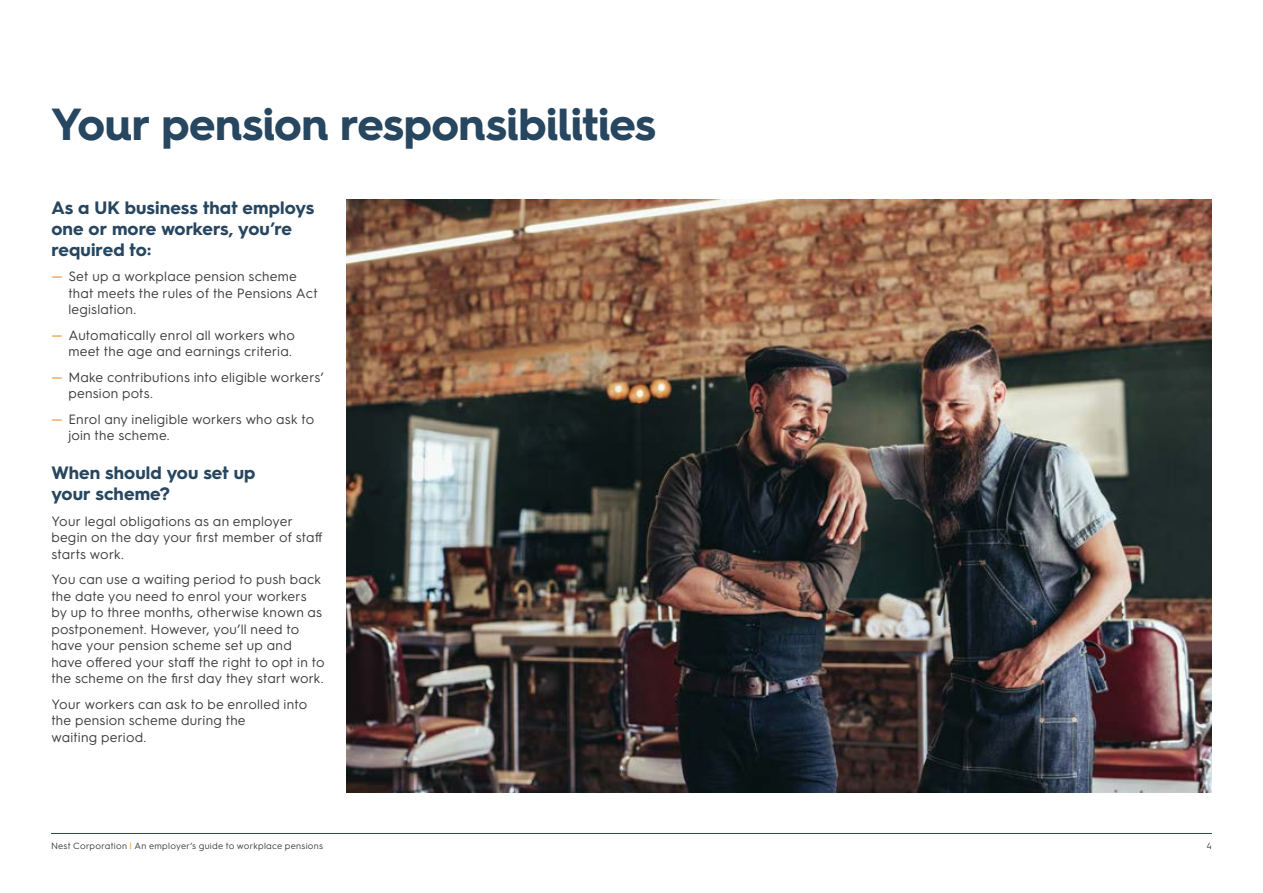
<style>
.page{position:relative;width:1263px;height:893px;background:#fff}
.page>*{position:absolute;margin:0;border:0;box-sizing:border-box;transform-origin:0 0}
.t1{font:700 45px "Hurme Geometric Sans 4";letter-spacing:-.01em;color:#27465f}
.t2{font:700 18px/21px "Hurme Geometric Sans 3";letter-spacing:.005em;color:#27465f}
.t3{font:13.5px/16.5px "Hurme Geometric Sans 3";letter-spacing:.015em;color:#3c3c3b}
.t4{font:9px "Hurme Geometric Sans 3";letter-spacing:.03em;color:#3c3c3b}
.s1{font-size:15px;color:#f28a25}
.s2{color:#f28a25}
</style>
<div class="page">
<hr style="left:51px;top:833px;width:1161px;height:1px;background:#27465f">
<img style="left:347px;top:199px;width:865px;height:593px">
<h1 class="t1" style="left:51px;top:93px;width:607px">Your pension responsibilities</h1>
<h2 class="t2" style="left:51px;top:196px;width:264px">As a UK business that employs one or more workers, you’re required to:</h2>
<p class="t3" style="left:68px;top:267px;width:251px;text-indent:-17px"><span class="s1">—</span> Set up a workplace pension scheme that meets the rules of the Pensions Act legislation.</p>
<p class="t3" style="left:51px;top:326px;width:245px;text-align:right"><span class="s1">—</span> Automatically enrol all workers who meet the age and earnings criteria.</p>
<p class="t3" style="left:68px;top:368px;width:257px;text-indent:-17px"><span class="s1">—</span> Make contributions into eligible workers’ pension pots.</p>
<p class="t3" style="left:68px;top:410px;width:247px;text-indent:-17px"><span class="s1">—</span> Enrol any ineligible workers who ask to join the scheme.</p>
<h2 class="t2" style="left:51px;top:461px;width:206px">When should you set up your scheme?</h2>
<p class="t3" style="left:51px;top:512px;width:273px">Your legal obligations as an employer begin on the day your first member of staff starts work.</p>
<p class="t3" style="left:51px;top:570px;width:275px">You can use a waiting period to push back the date you need to enrol your workers by up to three months, otherwise known as postponement. However, you’ll need to have your pension scheme set up and have offered your staff the right to opt in to the scheme on the first day they start work.</p>
<p class="t3" style="left:51px;top:695px;width:257px">Your workers can ask to be enrolled into the pension scheme during the<br>waiting period.</p>
<p class="t4" style="left:51px;top:840px;width:274px">Nest Corporation <span class="s2">|</span> An employer’s guide to workplace pensions</p>
<p class="t4" style="left:1206px;top:840px;width:7px">4</p>
</div>
